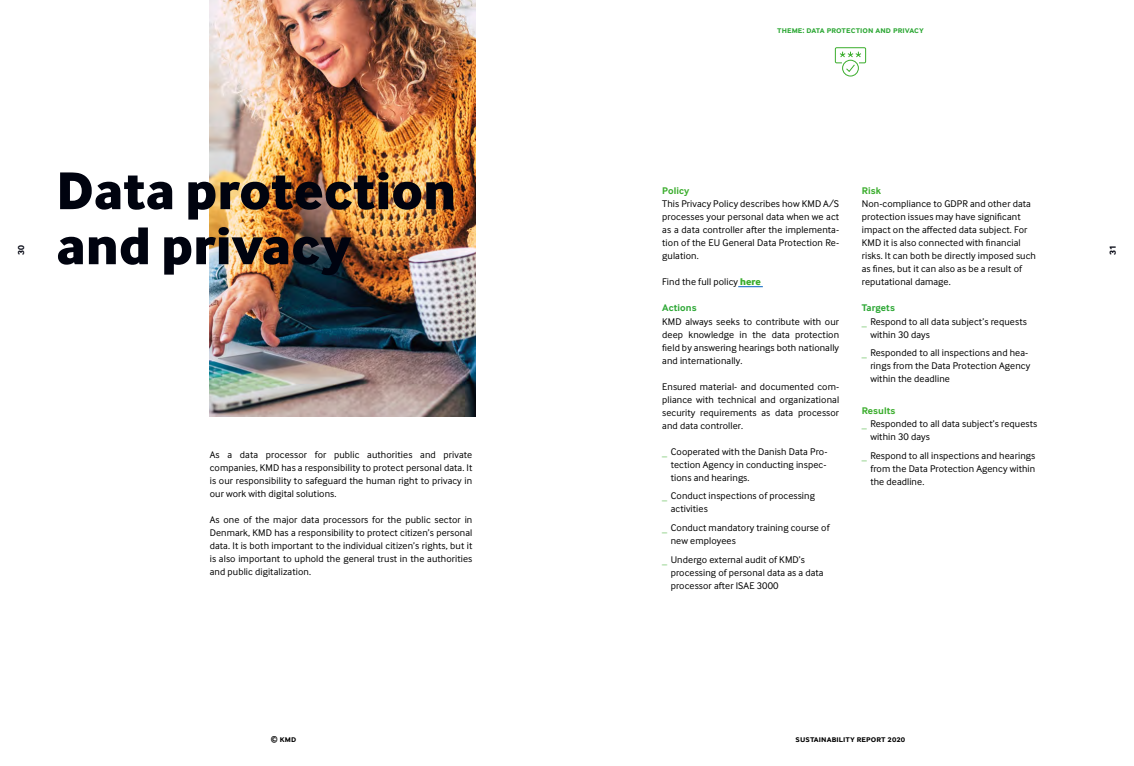
<style>
.page{position:relative;width:1134px;height:766px;background:#fff}
.page>*{position:absolute;margin:0;border:0;box-sizing:border-box;transform-origin:0 0}
.t1{font:800 55px/55px "Inter Face";letter-spacing:.01em;color:#00030f}
.t2{font:10px/13px "Inter Face";letter-spacing:.01em;color:#000;text-align:justify}
.t3{font:700 10px "Inter Face";letter-spacing:.01em;color:#3aad2c}
.t4{font:700 10px "Inter Face";letter-spacing:.01em;color:#2ea836}
.t5{font:700 9px "Inter Face";letter-spacing:.01em;color:#2ea836}
.t6{font:700 9px "Inter Face";letter-spacing:.01em;color:#000}
.t7{font:700 9px "Inter Face";color:#00030f}
.s1{font-weight:800;color:#3aad2c}
</style>
<div class="page">
<img style="left:210px;top:0;width:265px;height:416px">
<svg style="left:738px;top:286px;width:25px;height:1px"></svg>
<div style="left:842px;top:60px;width:17px;height:16px;border:1px solid #3aad2c;border-radius:50%"></div>
<svg style="left:840px;top:51px;width:21px;height:7px"></svg>
<div style="left:835px;top:47px;width:31px;height:16px;border:1px solid #3aad2c"></div>
<svg style="left:845px;top:64px;width:11px;height:9px"></svg>
<p class="t5" style="left:777px;top:25px;width:148px">theme: data protection and privacy</p>
<h1 class="t1" style="left:57px;top:162px;width:401px">Data protection and privacy</h1>
<p class="t3" style="left:862px;top:185px;width:21px">Risk</p>
<p class="t2" style="left:862px;top:197px;width:176px;text-align:left">Non-compliance to GDPR and other data protection issues may have significant impact on the affected data subject. For KMD it is also connected with financial risks. It can both be directly imposed such as fines, but it can also as be a result of reputational damage.</p>
<p class="t4" style="left:862px;top:302px;width:35px">Targets</p>
<p class="t2" style="left:870px;top:314px;width:158px">Respond to all data subject’s requests within 30 days</p>
<p class="t2" style="left:870px;top:346px;width:161px;text-align:left">Responded to all inspections and hea&shy;rings from the Data Protection Agency within the deadline</p>
<p class="t3" style="left:862px;top:404px;width:35px">Results</p>
<p class="t2" style="left:870px;top:417px;width:169px">Responded to all data subject’s requests within 30 days</p>
<p class="t2" style="left:870px;top:448px;width:166px">Respond to all inspections and hearings from the Data Protection Agency within the deadline.</p>
<p class="t3" style="left:662px;top:185px;width:29px">Policy</p>
<p class="t2" style="left:662px;top:197px;width:178px">This Privacy Policy describes how KMD A/S processes your personal data when we act as a data controller after the implementa&shy;tion of the EU General Data Protection Re&shy;gulation.</p>
<p class="t2" style="left:662px;top:275px;width:100px">Find the full policy <span class="s1">here</span></p>
<p class="t4" style="left:662px;top:302px;width:36px">Actions</p>
<p class="t2" style="left:662px;top:314px;width:178px">KMD always seeks to contribute with our deep knowledge in the data protection field by answering hearings both nationally and internationally.</p>
<p class="t2" style="left:662px;top:379px;width:178px">Ensured material- and documented com&shy;pliance with technical and organizational security requirements as data processor and data controller.</p>
<p class="t2" style="left:671px;top:444px;width:158px">Cooperated with the Danish Data Pro&shy;tection Agency in conducting inspec&shy;tions and hearings.</p>
<p class="t2" style="left:671px;top:489px;width:146px">Conduct inspections of processing activities</p>
<p class="t2" style="left:671px;top:521px;width:160px">Conduct mandatory training course of new employees</p>
<p class="t2" style="left:671px;top:552px;width:154px;text-align:left">Undergo external audit of KMD’s processing of personal data as a data processor after ISAE 3000</p>
<p class="t7" style="left:16px;top:255px;width:11px;rotate:-90deg">30</p>
<p class="t7" style="left:1107px;top:255px;width:11px;rotate:-90deg">31</p>
<p class="t2" style="left:210px;top:447px;width:264px">As a data processor for public authorities and private companies, KMD has a responsibility to protect personal data. It is our responsibility to safeguard the human right to privacy in our work with digital solutions.</p>
<p class="t2" style="left:210px;top:512px;width:264px">As one of the major data processors for the public sector in Denmark, KMD has a responsibility to protect citizen’s personal data. It is both important to the individual citizen’s rights, but it is also important to uphold the general trust in the authorities and public digitalization.</p>
<p class="t6" style="left:271px;top:734px;width:27px">© kmd</p>
<p class="t6" style="left:796px;top:734px;width:111px">sustainability report 2020</p>
</div>
